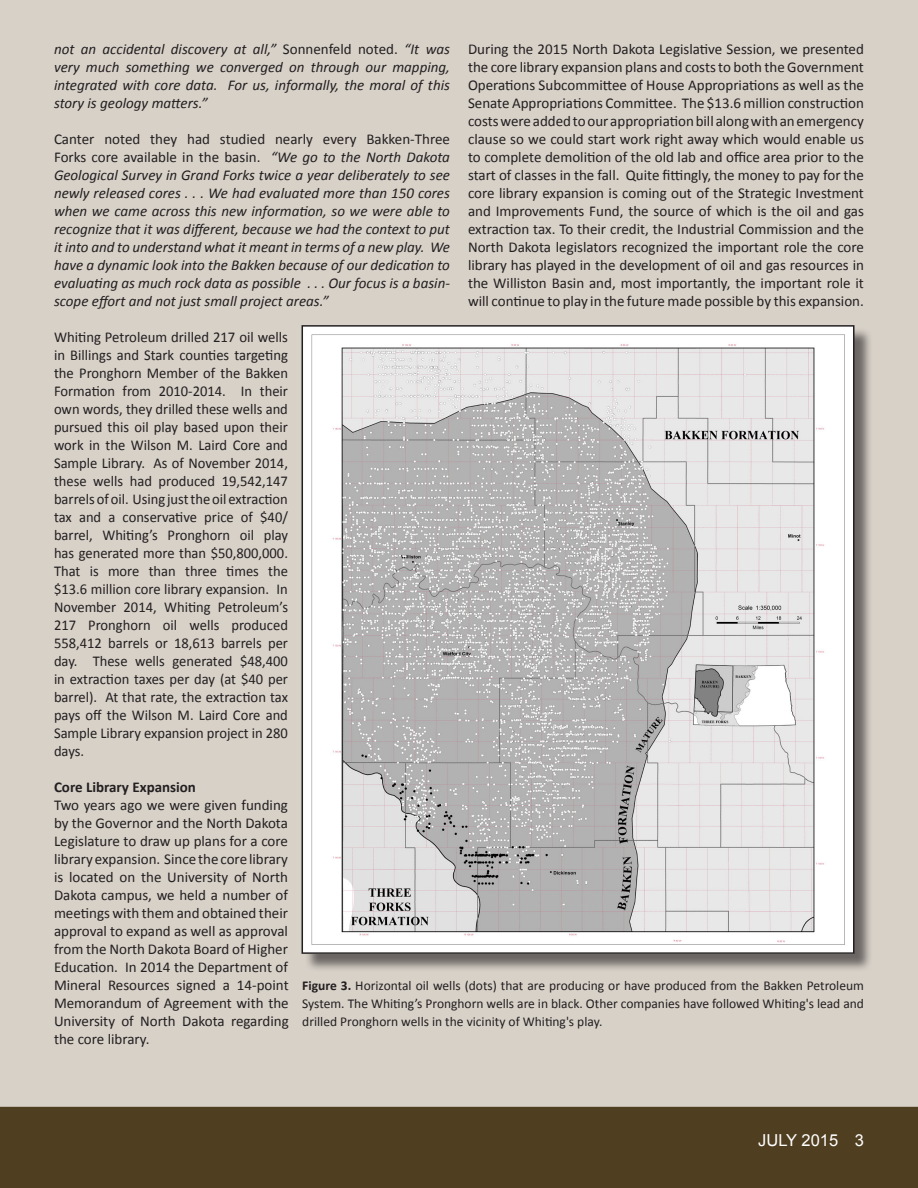
<style>
.page{position:relative;width:918px;height:1188px;background:#fff}
.page>*{position:absolute;margin:0;border:0;box-sizing:border-box;transform-origin:0 0}
.t1{font:16.5px "Arial";color:#fff}
.t2{font:15px/18px "Calibri";color:#231f20;text-align:justify}
.t3{font:italic 15px/18px "Calibri";color:#231f20;text-align:justify}
.t4{font:700 15px "Calibri";color:#231f20}
.t5{font:13.5px/18px "Calibri";color:#231f20;text-align:justify}
.s1{font-style:normal}
.s2{font-weight:700}
</style>
<div class="page">
<div style="left:0;top:0;width:918px;height:1107px;background:#d7d1c8"></div>
<div style="left:0;top:1107px;width:918px;height:81px;background:#503e20"></div>
<div style="left:304px;top:327px;width:569px;height:646px;background:#231f20;opacity:.6"></div>
<img style="left:305px;top:328px;width:547px;height:623px">
<div style="left:302px;top:325px;width:553px;height:629px;border:2px solid #231f20"></div>
<p class="t3" style="left:54px;top:39px;width:397px">not an accidental discovery at all,” <span class="s1">Sonnenfeld noted.</span> “It was very much something we converged on through our mapping, integrated with core data. For us, informally, the moral of this story is geology matters.”</p>
<p class="t3" style="left:54px;top:129px;width:398px"><span class="s1">Canter noted they had studied nearly every Bakken-Three Forks core available in the basin.</span> “We go to the North Dakota Geological Survey in Grand Forks twice a year deliberately to see newly released cores . . . We had evaluated more than 150 cores when we came across this new information, so we were able to recognize that it was different, because we had the context to put it into and to understand what it meant in terms of a new play. We have a dynamic look into the Bakken because of our dedication to evaluating as much rock data as possible . . . Our focus is a basin&shy;scope effort and not just small project areas.”</p>
<p class="t2" style="left:54px;top:328px;width:236px">Whiting Petroleum drilled 217 oil wells in Billings and Stark counties targeting the Pronghorn Member of the Bakken Formation from 2010-2014. In their own words, they drilled these wells and pursued this oil play based upon their work in the Wilson M. Laird Core and Sample Library. As of November 2014, these wells had produced 19,542,147 barrels of oil. Using just the oil extraction tax and a conservative price of $40/ barrel, Whiting’s Pronghorn oil play has generated more than $50,800,000.<br>That is more than three times the $13.6 million core library expansion. In November 2014, Whiting Petroleum’s 217 Pronghorn oil wells produced 558,412 barrels or 18,613 barrels per day. These wells generated $48,400 in extraction taxes per day (at $40 per barrel). At that rate, the extraction tax pays off the Wilson M. Laird Core and Sample Library expansion project in 280 days.</p>
<p class="t4" style="left:54px;top:777px;width:144px">Core Library Expansion</p>
<p class="t2" style="left:54px;top:796px;width:236px">Two years ago we were given funding by the Governor and the North Dakota Legislature to draw up plans for a core library expansion. Since the core library is located on the University of North Dakota campus, we held a number of meetings with them and obtained their approval to expand as well as approval from the North Dakota Board of Higher Education. In 2014 the Department of Mineral Resources signed a 14-point Memorandum of Agreement with the University of North Dakota regarding the core library.</p>
<p class="t2" style="left:468px;top:40px;width:398px">During the 2015 North Dakota Legislative Session, we presented the core library expansion plans and costs to both the Government Operations Subcommittee of House Appropriations as well as the Senate Appropriations Committee. The $13.6 million construction costs were added to our appropriation bill along with an emergency clause so we could start work right away which would enable us to complete demolition of the old lab and office area prior to the start of classes in the fall. Quite fittingly, the money to pay for the core library expansion is coming out of the Strategic Investment and Improvements Fund, the source of which is the oil and gas extraction tax. To their credit, the Industrial Commission and the North Dakota legislators recognized the important role the core library has played in the development of oil and gas resources in the Williston Basin and, most importantly, the important role it will continue to play in the future made possible by this expansion.</p>
<p class="t5" style="left:302px;top:977px;width:563px"><span class="s2">Figure 3.</span> Horizontal oil wells (dots) that are producing or have produced from the Bakken Petroleum System. The Whiting’s Pronghorn wells are in black. Other companies have followed Whiting's lead and drilled Pronghorn wells in the vicinity of Whiting's play.</p>
<p class="t1" style="left:758px;top:1130px;width:107px">JULY 2015 3</p>
</div>
